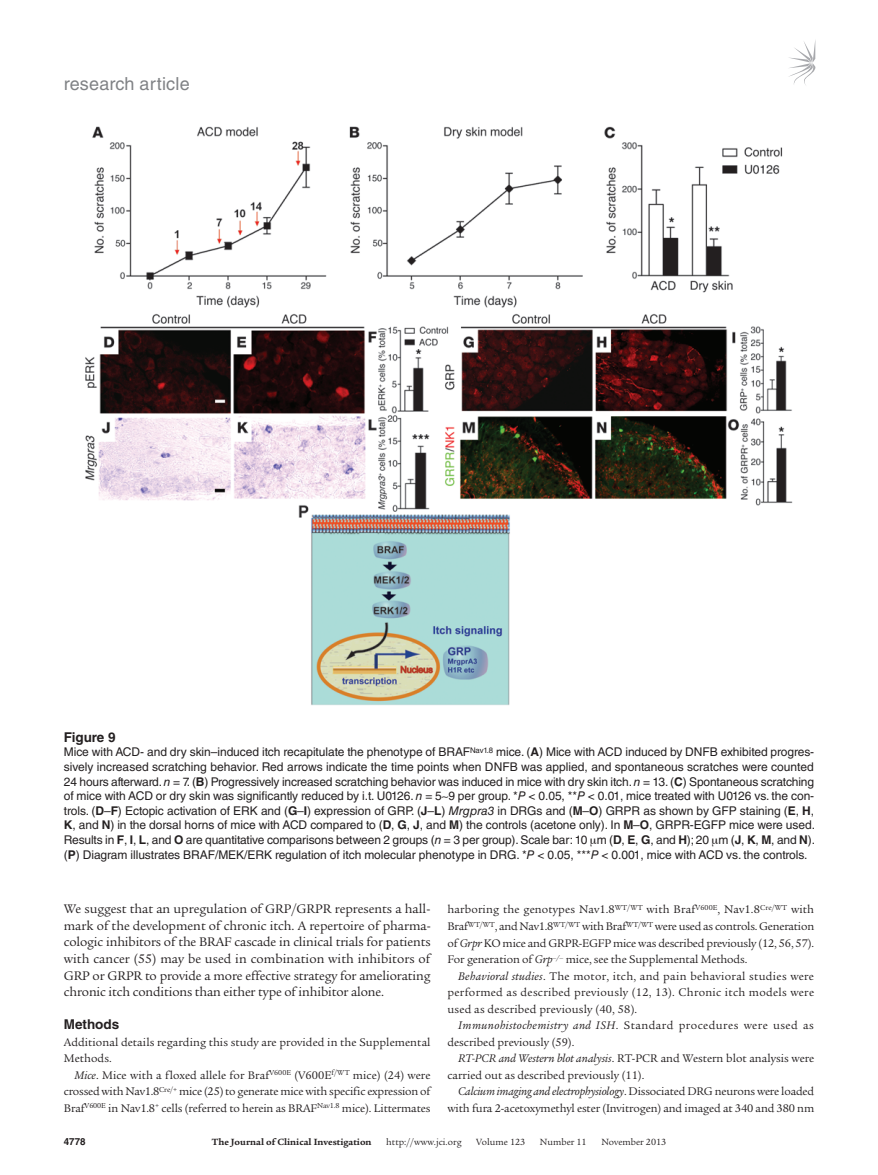
<style>
.page{position:relative;width:878px;height:1175px;background:#fff}
.page>*{position:absolute;margin:0;border:0;box-sizing:border-box;transform-origin:0 0}
.t1{font:18px "Helvetica LT Std";letter-spacing:.01em;color:#808285}
.t2{font:13.5px/16.5px "Legacy Serif Std";letter-spacing:-.01em;color:#231f20;text-align:justify}
.t3{font:700 13.5px "Helvetica LT Std";color:#231f20}
.t4{font:12px/14.7px "Helvetica LT Std";letter-spacing:-.005em;color:#231f20;text-align:justify}
.t5{font:12px/16.5px "Legacy Serif Std";color:#231f20;text-align:justify}
.t6{font:12px/16.5px "Legacy Serif Std";letter-spacing:.03em;color:#231f20}
.t7{font:9.75px "Legacy Serif Std";color:#231f20}
.t8{font:700 9.75px "Legacy Serif Std";color:#231f20}
.t9{font:700 9.75px "Helvetica LT Std";color:#231f20}
.s1{font-weight:700}
.s2{font-style:italic}
</style>
<div class="page">
<svg style="left:789px;top:42px;width:26px;height:43px"></svg>
<img style="left:85px;top:126px;width:708px;height:579px">
<h1 class="t1" style="left:64px;top:73px;width:127px">research article</h1>
<p class="t3" style="left:64px;top:728px;width:53px">Figure 9</p>
<p class="t4" style="left:64px;top:744px;width:752px">Mice with ACD- and dry skin–induced itch recapitulate the phenotype of BRAF<sup>Nav1.8</sup> mice. (<span class="s1">A</span>) Mice with ACD induced by DNFB exhibited progres&shy;sively increased scratching behavior. Red arrows indicate the time points when DNFB was applied, and spontaneous scratches were counted 24 hours afterward. <span class="s2">n</span> = 7. (<span class="s1">B</span>) Progressively increased scratching behavior was induced in mice with dry skin itch. <span class="s2">n</span> = 13. (<span class="s1">C</span>) Spontaneous scratching of mice with ACD or dry skin was significantly reduced by i.t. U0126. <span class="s2">n</span> = 5 9 per group. *<span class="s2">P</span> &lt; 0.05, **<span class="s2">P</span> &lt; 0.01, mice treated with U0126 vs. the con&shy;trols. (<span class="s1">D</span>–<span class="s1">F</span>) Ectopic activation of ERK and (<span class="s1">G</span>–<span class="s1">I</span>) expression of GRP. (<span class="s1">J</span>–<span class="s1">L</span>) <span class="s2">Mrgpra3</span> in DRGs and (<span class="s1">M</span>–<span class="s1">O</span>) GRPR as shown by GFP staining (<span class="s1">E</span>, <span class="s1">H</span>, <span class="s1">K</span>, and <span class="s1">N</span>) in the dorsal horns of mice with ACD compared to (<span class="s1">D</span>, <span class="s1">G</span>, <span class="s1">J</span>, and <span class="s1">M</span>) the controls (acetone only). In <span class="s1">M</span>–<span class="s1">O</span>, GRPR-EGFP mice were used.<br>Results in <span class="s1">F</span>, <span class="s1">I</span>, <span class="s1">L</span>, and <span class="s1">O</span> are quantitative comparisons between 2 groups (<span class="s2">n</span> = 3 per group). Scale bar: 10 m (<span class="s1">D</span>, <span class="s1">E</span>, <span class="s1">G</span>, and <span class="s1">H</span>); 20 m (<span class="s1">J</span>, <span class="s1">K</span>, <span class="s1">M</span>, and <span class="s1">N</span>). (<span class="s1">P</span>) Diagram illustrates BRAF/MEK/ERK regulation of itch molecular phenotype in DRG. *<span class="s2">P</span> &lt; 0.05, ***<span class="s2">P</span> &lt; 0.001, mice with ACD vs. the controls.</p>
<p class="t2" style="left:64px;top:901px;width:368px">We suggest that an upregulation of GRP/GRPR represents a hall&shy;mark of the development of chronic itch. A repertoire of pharma&shy;cologic inhibitors of the BRAF cascade in clinical trials for patients with cancer (55) may be used in combination with inhibitors of GRP or GRPR to provide a more effective strategy for ameliorating chronic itch conditions than either type of inhibitor alone.</p>
<p class="t3" style="left:64px;top:1016px;width:57px">Methods</p>
<p class="t5" style="left:64px;top:1033px;width:368px">Additional details regarding this study are provided in the Supplemental<br>Methods.</p>
<p class="t5" style="left:64px;top:1066px;width:368px;text-indent:11px"><span class="s2">Mice</span>. Mice with a floxed allele for Braf<sup>V600E</sup> (V600E<sup>f/WT</sup> mice) (24) were crossed with Nav1.8<sup>Cre/+</sup> mice (25) to generate mice with specific expression of Braf<sup>V600E</sup> in Nav1.8<sup>+</sup> cells (referred to herein as BRAF<sup>Nav1.8</sup> mice). Littermates</p>
<p class="t5" style="left:447px;top:901px;width:368px">harboring the genotypes Nav1.8<sup>WT/WT</sup> with Braf<sup>V600E</sup>, Nav1.8<sup>Cre/WT</sup> with Braf<sup>WT/WT</sup>, and Nav1.8<sup>WT/WT</sup> with Braf<sup>WT/WT</sup> were used as controls. Generation of <span class="s2">Grpr</span> KO mice and GRPR-EGFP mice was described previously (12, 56, 57).<br>For generation of <span class="s2">Grp</span><sup>–/–</sup> mice, see the Supplemental Methods.</p>
<p class="t5" style="left:447px;top:967px;width:368px;text-indent:11px"><span class="s2">Behavioral studies</span>. The motor, itch, and pain behavioral studies were performed as described previously (12, 13). Chronic itch models were used as described previously (40, 58).</p>
<p class="t6" style="left:447px;top:1017px;width:368px;text-indent:11px"><span class="s2">Immunohistochemistry and ISH</span>. Standard procedures were used as described previously (59).</p>
<p class="t5" style="left:447px;top:1050px;width:368px;text-indent:11px"><span class="s2">RT-PCR and Western blot analysis</span>. RT-PCR and Western blot analysis were carried out as described previously (11).</p>
<p class="t5" style="left:447px;top:1083px;width:368px;text-align:right"><span class="s2">Calcium imaging and electrophysiology</span>. Dissociated DRG neurons were loaded with fura 2-acetoxymethyl ester (Invitrogen) and imaged at 340 and 380 nm</p>
<p class="t9" style="left:64px;top:1135px;width:23px">4778</p>
<p class="t8" style="left:212px;top:1135px;width:161px">The Journal of Clinical Investigation</p>
<p class="t7" style="left:386px;top:1136px;width:77px">http://www.jci.org</p>
<p class="t7" style="left:476px;top:1136px;width:50px">Volume 123</p>
<p class="t7" style="left:540px;top:1136px;width:48px">Number 11</p>
<p class="t7" style="left:601px;top:1136px;width:66px">November 2013</p>
</div>
